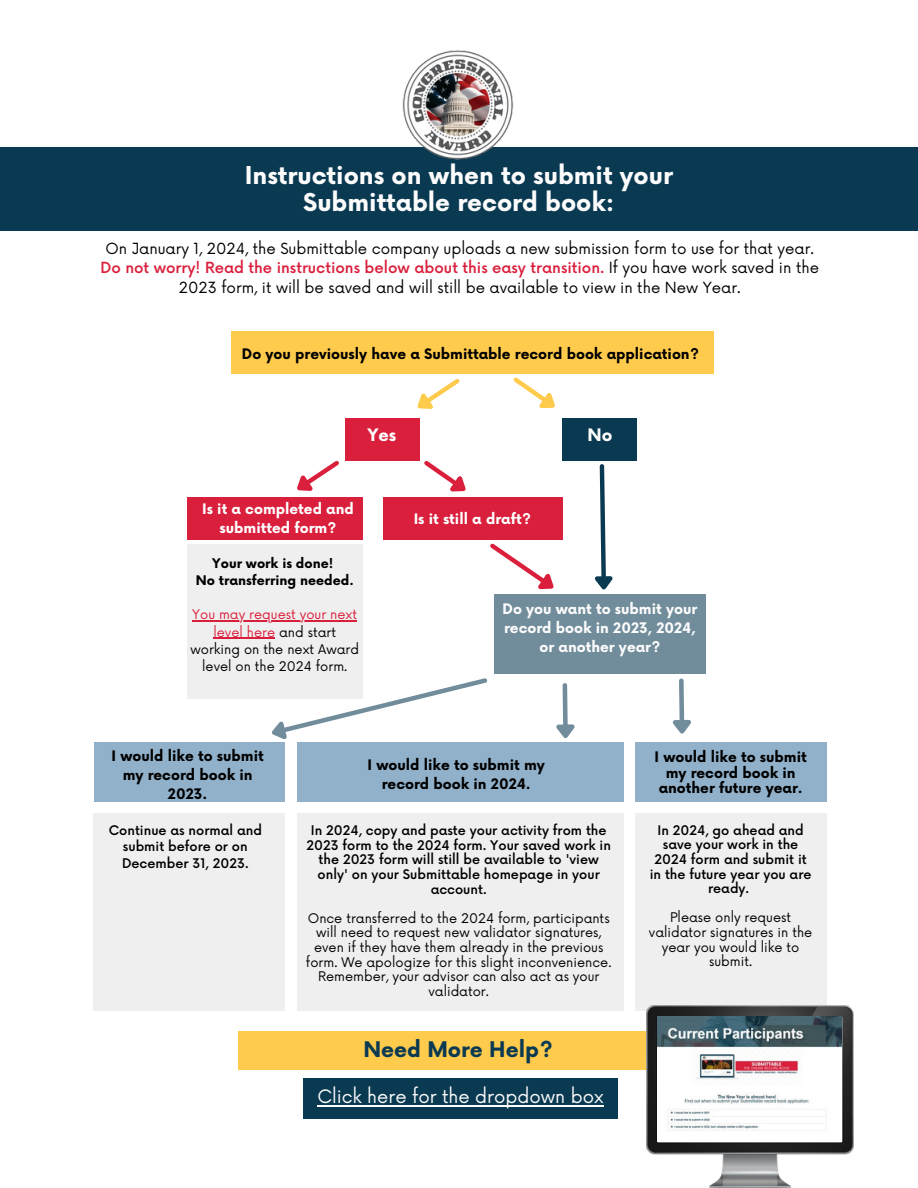
<style>
.page{position:relative;width:918px;height:1188px;background:#fff}
.page>*{position:absolute;margin:0;border:0;box-sizing:border-box;transform-origin:0 0}
.t1{font:700 24px/27px "Now";color:#fdfcfc;text-align:center}
.t2{font:700 21px "Now";color:#0a3a52}
.t3{font:18px "Now";color:#fdfcfc}
.t4{font:700 16.8px "Now";color:#fff}
.t5{font:15px/19.2px "Now";color:#000;text-align:center}
.t6{font:700 14.1px/19.2px "Now";color:#000;text-align:center}
.t7{font:700 14.1px/19.2px "Now";color:#fdfcfc;text-align:center}
.t8{font:700 14.1px/19.2px "Now";color:#fff;text-align:center}
.t9{font:12.9px/14.7px "Now";color:#000;text-align:center}
.t10{font:500 12.9px/14.7px "Now";color:#000;text-align:center}
.t11{font:700 12.9px "Now";color:#000}
.s1{font-weight:500;color:#da1f3c}
.s2{color:#da1f3c}
</style>
<div class="page">
<div style="left:0;top:147px;width:918px;height:84px;background:#0a3a52"></div>
<div style="left:231px;top:332px;width:483px;height:42px;background:#ffcb4c"></div>
<svg style="left:417px;top:379px;width:43px;height:30px"></svg>
<svg style="left:513px;top:377px;width:42px;height:32px"></svg>
<div style="left:562px;top:418px;width:74px;height:42px;background:#0a3a52"></div>
<svg style="left:594px;top:464px;width:19px;height:126px"></svg>
<div style="left:345px;top:418px;width:74px;height:42px;background:#da1f3c"></div>
<div style="left:187px;top:497px;width:176px;height:43px;background:#da1f3c"></div>
<div style="left:384px;top:497px;width:179px;height:43px;background:#da1f3c"></div>
<div style="left:187px;top:545px;width:176px;height:154px;background:#efefef"></div>
<svg style="left:297px;top:460px;width:42px;height:31px"></svg>
<svg style="left:424px;top:460px;width:42px;height:32px"></svg>
<svg style="left:490px;top:543px;width:64px;height:47px"></svg>
<div style="left:494px;top:594px;width:212px;height:80px;background:#718d9b"></div>
<svg style="left:672px;top:678px;width:19px;height:56px"></svg>
<svg style="left:267px;top:678px;width:223px;height:96px"></svg>
<svg style="left:549px;top:683px;width:30px;height:60px"></svg>
<div style="left:94px;top:743px;width:190px;height:59px;background:#91b1ca"></div>
<div style="left:297px;top:743px;width:327px;height:59px;background:#91b1ca"></div>
<div style="left:635px;top:743px;width:192px;height:59px;background:#91b1ca"></div>
<div style="left:93px;top:813px;width:192px;height:198px;background:#efefef"></div>
<div style="left:297px;top:813px;width:327px;height:198px;background:#efefef"></div>
<div style="left:635px;top:813px;width:192px;height:198px;background:#efefef"></div>
<img style="left:402px;top:50px;width:112px;height:110px">
<div style="left:238px;top:1032px;width:441px;height:38px;background:#ffcb4c"></div>
<img style="left:646px;top:1005px;width:207px;height:183px">
<img style="left:657px;top:1017px;width:184px;height:124px">
<div style="left:303px;top:1079px;width:315px;height:40px;background:#0a3a52"></div>
<hr style="left:317px;top:1105px;width:286px;height:1px;background:#fdfcfc">
<hr style="left:192px;top:621px;width:165px;height:1px;background:#da1f3c">
<hr style="left:213px;top:638px;width:62px;height:1px;background:#da1f3c">
<p class="t1" style="left:245px;top:163px;width:430px">Instructions on when to submit your<br>Submittable record book:</p>
<p class="t5" style="left:100px;top:240px;width:720px">On January 1, 2024, the Submittable company uploads a new submission form to use for that year.<br><span class="s1">Do not worry! Read the instructions below about this easy transition.</span> If you have work saved in the<br>2023 form, it will be saved and will still be available to view in the New Year.</p>
<p class="t6" style="left:242px;top:345px;width:459px">Do you previously have a Submittable record book application?</p>
<p class="t4" style="left:367px;top:426px;width:30px">Yes</p>
<p class="t4" style="left:587px;top:426px;width:26px">No</p>
<p class="t8" style="left:202px;top:500px;width:153px">Is it a completed and submitted form?</p>
<p class="t11" style="left:212px;top:556px;width:123px">Your work is done!</p>
<p class="t11" style="left:196px;top:573px;width:160px">No transferring needed.</p>
<p class="t9" style="left:190px;top:607px;width:170px;line-height:17.2px"><span class="s2">You may request your next level here</span> and start working on the next Award level on the 2024 form.</p>
<p class="t8" style="left:414px;top:510px;width:119px">Is it still a draft?</p>
<p class="t7" style="left:503px;top:600px;width:196px">Do you want to submit your record book in 2023, 2024, or another year?</p>
<p class="t6" style="left:112px;top:747px;width:154px">I would like to submit my record book in<br>2023.</p>
<p class="t6" style="left:368px;top:756px;width:179px">I would like to submit my record book in 2024.</p>
<p class="t6" style="left:655px;top:750px;width:154px;line-height:15.8px">I would like to submit my record book in another future year.</p>
<p class="t10" style="left:109px;top:822px;width:155px;line-height:16.8px">Continue as normal and submit before or on<br>December 31, 2023.</p>
<p class="t10" style="left:306px;top:824px;width:306px">In 2024, copy and paste your activity from the<br>2023 form to the 2024 form. Your saved work in the 2023 form will still be available to 'view</p>
<p class="t10" style="left:318px;top:868px;width:284px">only' on your Submittable homepage in your account.</p>
<p class="t9" style="left:306px;top:912px;width:307px">Once transferred to the 2024 form, participants will need to request new validator signatures, even if they have them already in the previous form. We apologize for this slight inconvenience.<br>Remember, your advisor can also act as your validator.</p>
<p class="t2" style="left:363px;top:1038px;width:191px">Need More Help?</p>
<p class="t3" style="left:317px;top:1086px;width:288px">Click here for the dropdown box</p>
<p class="t10" style="left:658px;top:824px;width:148px">In 2024, go ahead and save your work in the</p>
<p class="t10" style="left:650px;top:853px;width:163px">2024 form and submit it in the future year you are ready.</p>
<p class="t9" style="left:649px;top:911px;width:165px">Please only request validator signatures in the year you would like to submit.</p>
</div>
